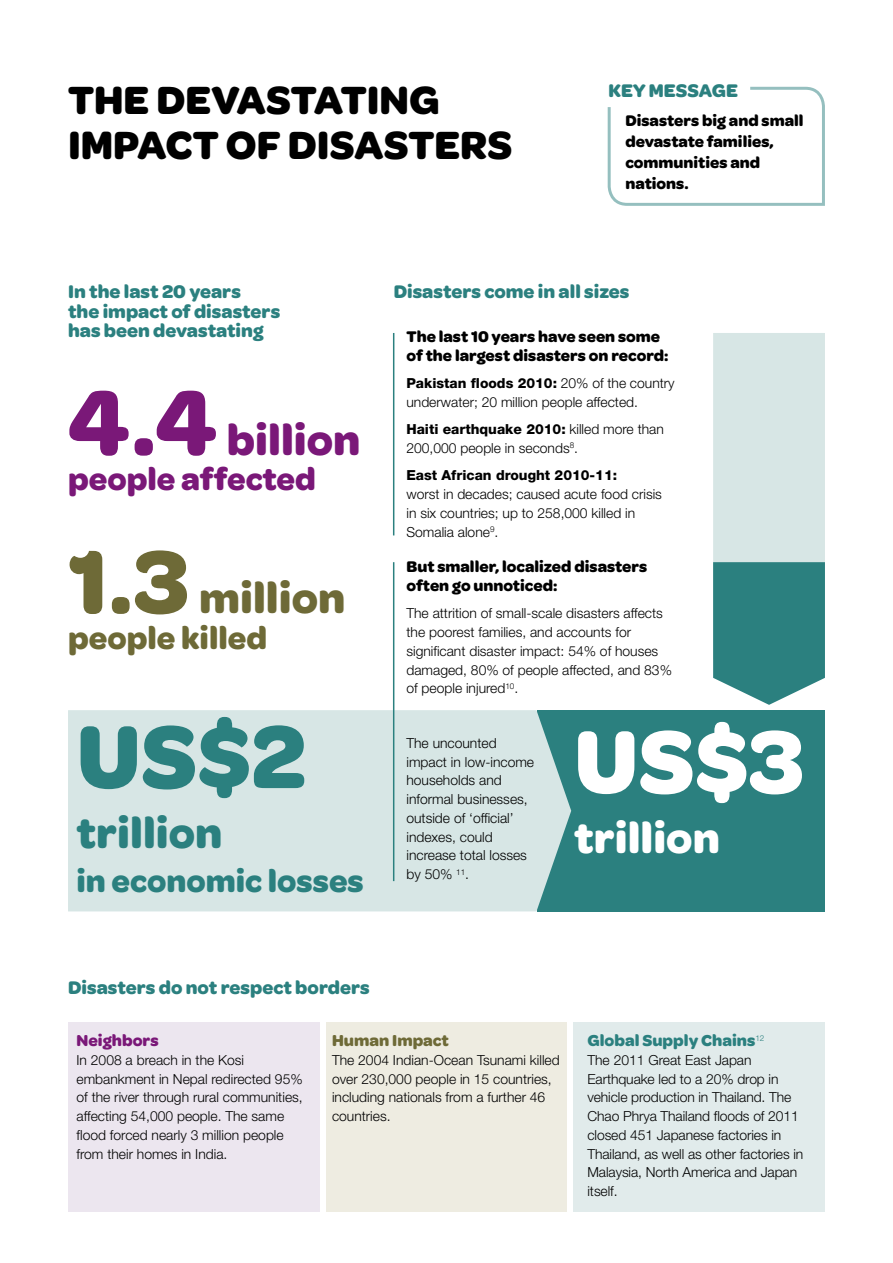
<style>
.page{position:relative;width:893px;height:1263px;background:#fff}
.page>*{position:absolute;margin:0;border:0;box-sizing:border-box;transform-origin:0 0}
.t1{font:700 94.8px "Omnes";color:#2b807f}
.t2{font:700 94.8px "Omnes";color:#fff}
.t3{font:700 45px "Omnes";color:#7a1878}
.t4{font:700 45px "Omnes";color:#6e6a37}
.t5{font:700 45px "Omnes";color:#2b807f}
.t6{font:700 45px "Omnes";color:#fff}
.t7{font:700 42px/45px "Omnes";color:#000}
.t8{font:700 33px "Omnes";color:#2b807f}
.t9{font:700 33px "Omnes";color:#7a1878}
.t10{font:700 33px "Omnes";color:#6e6a37}
.t11{font:700 19.5px/19.5px "Omnes";color:#2b807f}
.t12{font:700 16.8px "Omnes";color:#2b807f}
.t13{font:700 16.8px "Omnes";color:#6e6a37}
.t14{font:700 16.8px "Omnes";color:#7a1878}
.t15{font:700 16.5px/21px "Omnes";color:#000}
.t16{font:300 13.8px/18.8px "Helvetica Neue LT";color:#000}
.t17{font:800 13.8px "Helvetica Neue LT";color:#000}
.s1{font-size:97.8px}
.s2{font-size:94.8px}
.s3{font-weight:800}
</style>
<div class="page">
<div style="left:537px;top:710px;width:288px;height:201px;background:#2b807f"></div>
<div style="left:68px;top:710px;width:503px;height:201px;background:#d7e6e5"></div>
<svg style="left:607px;top:86px;width:218px;height:120px"></svg>
<div style="left:591px;top:72px;width:159px;height:35px;background:#fff"></div>
<hr style="left:393px;top:333px;width:1px;height:202px;background:#2b807f">
<hr style="left:393px;top:562px;width:1px;height:319px;background:#2b807f">
<svg style="left:713px;top:333px;width:112px;height:372px;background:#9dc3c2"></svg>
<div style="left:573px;top:1022px;width:252px;height:190px;background:#e1ebeb"></div>
<div style="left:68px;top:1022px;width:252px;height:190px;background:#ece6ef"></div>
<div style="left:326px;top:1022px;width:241px;height:190px;background:#eeece1"></div>
<h3 class="t7" style="left:68px;top:78px;width:444px">THE DEVASTATING<br>IMPACT OF DISASTERS</h3>
<h3 class="t11" style="left:608px;top:80px;width:131px">Key Message</h3>
<p class="t15" style="left:625px;top:110px;width:180px">Disasters big and small devastate families, communities and nations.</p>
<h3 class="t11" style="left:68px;top:282px;width:214px">In the last 20 years<br>the impact of disasters has been devastating</h3>
<h2 class="t3" style="left:68px;top:414px;width:294px"><span class="s1">4.4</span> billion</h2>
<h3 class="t9" style="left:68px;top:460px;width:249px">people affected</h3>
<h2 class="t4" style="left:68px;top:572px;width:279px"><span class="s2">1.3</span> million</h2>
<h3 class="t10" style="left:68px;top:619px;width:201px">people killed</h3>
<h1 class="t1" style="left:77px;top:702px;width:231px">US$2</h1>
<h2 class="t5" style="left:77px;top:807px;width:147px">trillion</h2>
<h3 class="t8" style="left:77px;top:862px;width:289px">in economic losses</h3>
<h3 class="t11" style="left:394px;top:282px;width:237px">Disasters come in all sizes</h3>
<p class="t15" style="left:406px;top:327px;width:264px;line-height:18.8px">The last 10 years have seen some of the largest disasters on record:</p>
<p class="t16" style="left:406px;top:374px;width:270px"><span class="s3">Pakistan floods 2010:</span> 20% of the country underwater; 20 million people affected.</p>
<p class="t16" style="left:406px;top:420px;width:259px"><span class="s3">Haiti earthquake 2010:</span> killed more than<br>200,000 people in seconds<sup>8</sup>.</p>
<p class="t17" style="left:406px;top:467px;width:212px">East African drought 2010-11:</p>
<p class="t16" style="left:406px;top:484px;width:257px">worst in decades; caused acute food crisis in six countries; up to 258,000 killed in<br>Somalia alone<sup>9</sup>.</p>
<p class="t15" style="left:406px;top:557px;width:242px;line-height:18.8px">But smaller, localized disasters often go unnoticed:</p>
<p class="t16" style="left:406px;top:604px;width:267px">The attrition of small-scale disasters affects the poorest families, and accounts for significant disaster impact: 54% of houses damaged, 80% of people affected, and 83% of people injured<sup>10</sup>.</p>
<p class="t16" style="left:406px;top:733px;width:129px">The uncounted impact in low-income households and informal businesses, outside of ‘official’ indexes, could increase total losses by 50% <sup>11</sup>.</p>
<h1 class="t2" style="left:574px;top:707px;width:232px">US$3</h1>
<h2 class="t6" style="left:574px;top:812px;width:147px">trillion</h2>
<h3 class="t11" style="left:68px;top:978px;width:303px">Disasters do not respect borders</h3>
<p class="t14" style="left:77px;top:1031px;width:84px">Neighbors</p>
<p class="t16" style="left:77px;top:1050px;width:228px">In 2008 a breach in the Kosi embankment in Nepal redirected 95% of the river through rural communities, affecting 54,000 people. The same flood forced nearly 3 million people from their homes in India.</p>
<p class="t13" style="left:332px;top:1031px;width:119px">Human Impact</p>
<p class="t16" style="left:332px;top:1050px;width:229px">The 2004 Indian-Ocean Tsunami killed over 230,000 people in 15 countries, including nationals from a further 46 countries.</p>
<p class="t12" style="left:587px;top:1031px;width:178px">Global Supply Chains<sup>12</sup></p>
<p class="t16" style="left:587px;top:1050px;width:217px">The 2011 Great East Japan<br>Earthquake led to a 20% drop in vehicle production in Thailand. The<br>Chao Phrya Thailand floods of 2011 closed 451 Japanese factories in<br>Thailand, as well as other factories in<br>Malaysia, North America and Japan itself.</p>
</div>
